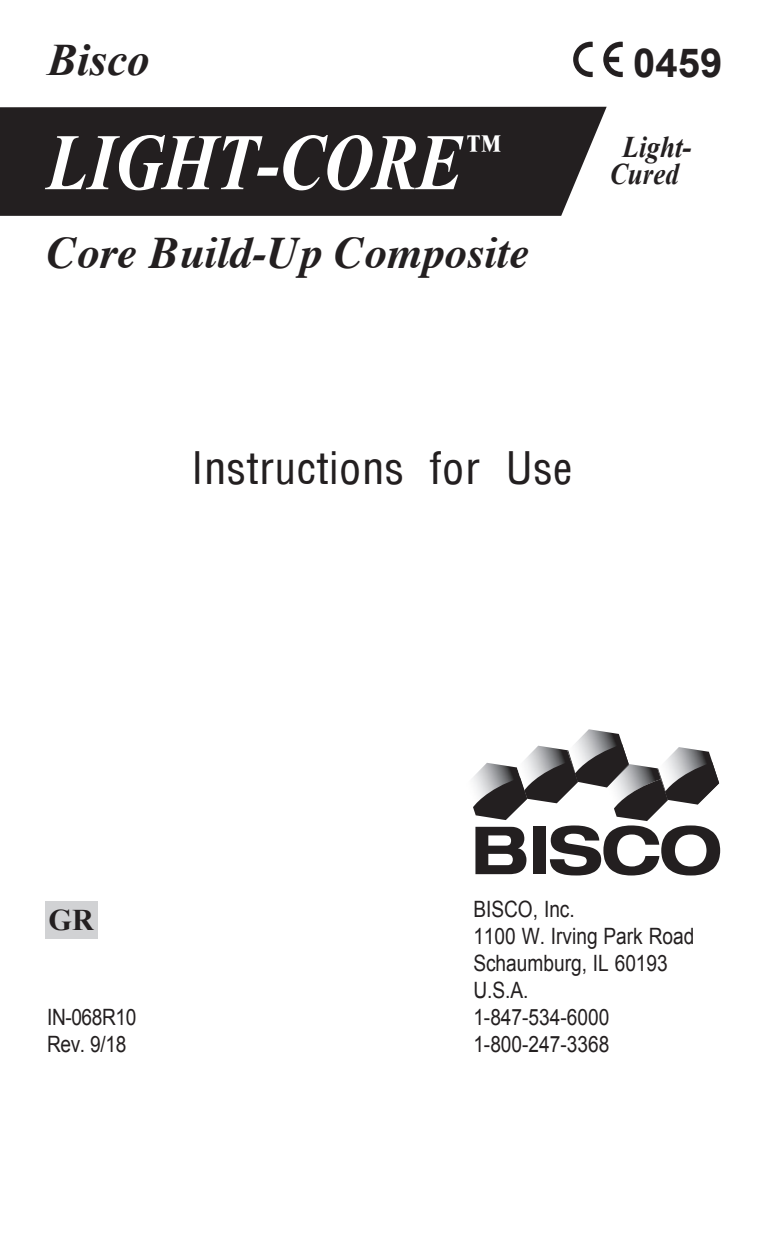
<style>
.page{position:relative;width:765px;height:1260px;background:#fff}
.page>*{position:absolute;margin:0;border:0;box-sizing:border-box;transform-origin:0 0}
.t1{font:italic 700 80px "Times New Roman";letter-spacing:-.005em;color:#fff;scale:.85 1}
.t2{font:100 condensed 50px "Helvetica";color:#231f20}
.t3{font:italic 700 45px "Times";color:#231f20}
.t4{font:italic 700 45px "Times New Roman";color:#231f20}
.t5{font:700 40px "Arial";color:#231f20}
.t6{font:italic 700 38.75px "Times New Roman";color:#fff;scale:.85 1}
.t7{font:italic 700 30px "Times New Roman";color:#231f20;scale:.9 1}
.t8{font:700 30px "Times New Roman";color:#231f20}
.body_no_indent{font:22.5px "Arial";color:#231f20;scale:.85 1}
.body_no_indent-2{font:22.5px/27px "Arial";letter-spacing:-.02em;color:#231f20;scale:.85 1}
</style>
<div class="page">
<div style="left:45px;top:901px;width:52px;height:38px;background:#d1d2d4"></div>
<div style="left:0;top:107px;width:607px;height:109px;background:#231f20"></div>
<img style="left:575px;top:729px;width:47px;height:15px">
<svg style="left:473px;top:744px;width:247px;height:132px"></svg>
<svg style="left:573px;top:42px;width:20px;height:35px"></svg>
<svg style="left:603px;top:42px;width:20px;height:35px"></svg>
<p class="t4" style="left:47px;top:28px;width:104px">Bisco</p>
<p class="t5" style="left:633px;top:36px;width:90px">0459</p>
<p class="t1" style="left:47px;top:107px;width:491px">LIGHT-CORE</p>
<p class="t6" style="left:467px;top:122px;width:40px">™</p>
<p class="t7" style="left:623px;top:126px;width:78px">Light-</p>
<p class="t7" style="left:610px;top:153px;width:78px">Cured</p>
<p class="t3" style="left:47px;top:211px;width:484px">Core Build-Up Composite</p>
<p class="t2" style="left:192px;top:449px;width:382px">Instructions for Use</p>
<p class="t8" style="left:49px;top:899px;width:47px">GR</p>
<p class="body_no_indent-2" style="left:47px;top:1004px;width:107px">IN-068R10<br>Rev. 9/18</p>
<p class="body_no_indent" style="left:473px;top:895px;width:121px">BISCO, Inc.</p>
<p class="body_no_indent" style="left:473px;top:922px;width:262px">1100 W. Irving Park Road</p>
<p class="body_no_indent" style="left:473px;top:949px;width:230px">Schaumburg, IL 60193</p>
<p class="body_no_indent" style="left:473px;top:976px;width:67px">U.S.A.</p>
<p class="body_no_indent" style="left:473px;top:1003px;width:162px">1-847-534-6000</p>
<p class="body_no_indent" style="left:473px;top:1030px;width:162px">1-800-247-3368</p>
</div>
